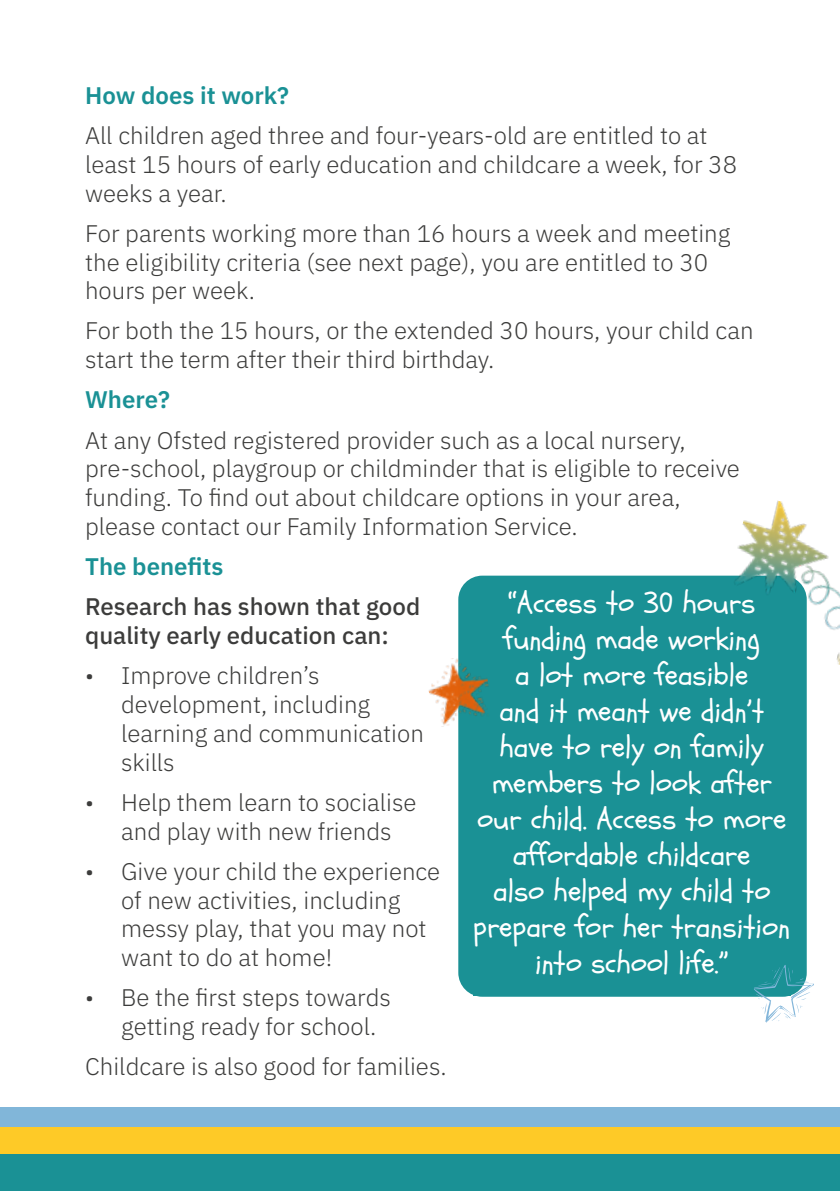
<style>
.page{position:relative;width:840px;height:1191px;background:#fff}
.page>*{position:absolute;margin:0;border:0;box-sizing:border-box;transform-origin:0 0}
.t1{font:30px/36px "Schoolbell";color:#fff;text-align:center}
.t2{font:300 24px/28.8px "IBM Plex Sans";color:#3c3c3b}
.t3{font:500 24px/28.8px "IBM Plex Sans";color:#3c3c3b}
.t4{font:600 24px "IBM Plex Sans";color:#1a9195}
</style>
<div class="page">
<div style="left:0;top:1153px;width:839px;height:38px;background:#1a9195"></div>
<div style="left:0;top:1126px;width:839px;height:27px;background:#feca27"></div>
<div style="left:0;top:1107px;width:839px;height:19px;background:#81b6d9"></div>
<div style="left:458px;top:575px;width:348px;height:421px;background:#1a9195;border-radius:24px"></div>
<img style="left:716px;top:500px;width:123px;height:165px">
<img style="left:428px;top:653px;width:61px;height:75px">
<svg style="left:753px;top:964px;width:60px;height:58px"></svg>
<p class="t4" style="left:85px;top:76px;width:205px">How does it work?</p>
<p class="t2" style="left:85px;top:119px;width:653px">All children aged three and four-years-old are entitled to at least 15 hours of early education and childcare a week, for 38 weeks a year.</p>
<p class="t2" style="left:85px;top:217px;width:646px">For parents working more than 16 hours a week and meeting the eligibility criteria (see next page), you are entitled to 30 hours per week.</p>
<p class="t2" style="left:85px;top:314px;width:669px">For both the 15 hours, or the extended 30 hours, your child can start the term after their third birthday.</p>
<p class="t4" style="left:85px;top:381px;width:86px">Where?</p>
<p class="t2" style="left:85px;top:423px;width:656px">At any Ofsted registered provider such as a local nursery, pre-school, playgroup or childminder that is eligible to receive funding. To find out about childcare options in your area, please contact our Family Information Service.</p>
<p class="t4" style="left:85px;top:548px;width:140px">The benefits</p>
<p class="t3" style="left:85px;top:590px;width:336px">Research has shown that good quality early education can:</p>
<p class="t2" style="left:121px;top:659px;width:304px;text-indent:-36px">• Improve children’s development, including learning and communication skills</p>
<p class="t2" style="left:85px;top:786px;width:333px;text-align:center">• Help them learn to socialise and play with new friends</p>
<p class="t2" style="left:121px;top:855px;width:320px;text-indent:-36px">• Give your child the experience of new activities, including messy play, that you may not want to do at home!</p>
<p class="t2" style="left:121px;top:981px;width:271px;text-indent:-36px">• Be the first steps towards getting ready for school.</p>
<p class="t2" style="left:85px;top:1050px;width:363px">Childcare is also good for families.</p>
<p class="t1" style="left:473px;top:586px;width:318px">“Access to 30 hours funding made working<br>a lot more feasible<br>and it meant we didn’t have to rely on family members to look after our child. Access to more affordable childcare<br>also helped my child to prepare for her transition into school life.”</p>
</div>
